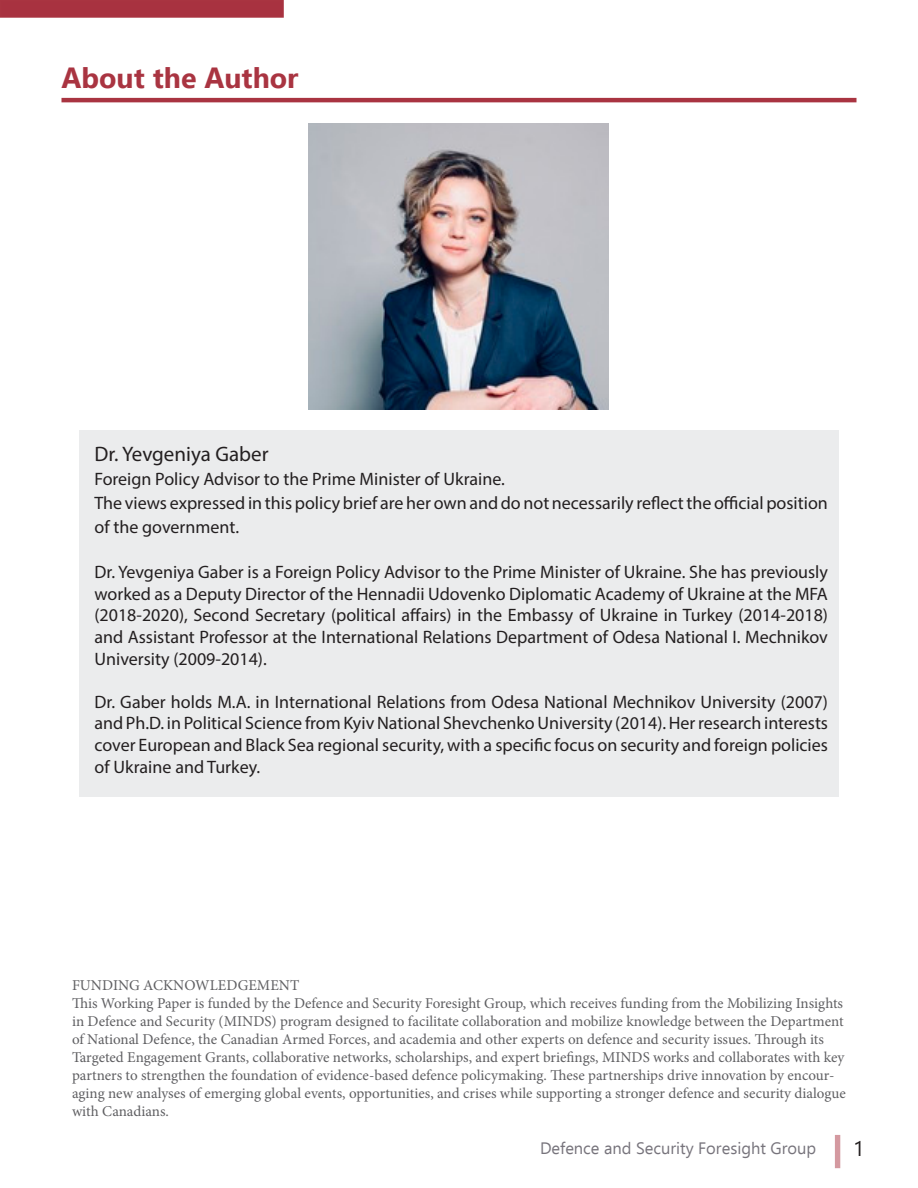
<style>
.page{position:relative;width:918px;height:1188px;background:#fff}
.page>*{position:absolute;margin:0;border:0;box-sizing:border-box;transform-origin:0 0}
.t1{font:700 28.5px "Ebrima";color:#a93441}
.t2{font:21px "Myriad Pro";color:#231f20}
.t3{font:21px "Ebrima";color:#231f20}
.t4{font:18px/21.6px "Myriad Pro";color:#231f20;text-align:justify}
.t5{font:16.5px "Ebrima";color:#77747c}
.t6{font:15px/18px "Minion Pro";color:#5f5f62}
</style>
<div class="page">
<div style="left:835px;top:1135px;width:5px;height:33px;background:#d499a0"></div>
<div style="left:79px;top:430px;width:759px;height:366px;background:#ebeced"></div>
<div style="left:1px;top:1px;width:282px;height:16px;background:#a83240"></div>
<div style="left:0;top:0;width:284px;height:18px;border:2px solid #a93441"></div>
<hr style="left:62px;top:98px;width:794px;height:4px;background:#a93441">
<img style="left:308px;top:123px;width:300px;height:287px">
<p class="t1" style="left:62px;top:55px;width:239px">About the Author</p>
<p class="t2" style="left:94px;top:441px;width:176px">Dr. Yevgeniya Gaber</p>
<p class="t4" style="left:94px;top:468px;width:412px">Foreign Policy Advisor to the Prime Minister of Ukraine.</p>
<p class="t4" style="left:94px;top:490px;width:735px;line-height:24px">The views expressed in this policy brief are her own and do not necessarily reflect the official position of the government.</p>
<p class="t4" style="left:94px;top:561px;width:735px">Dr. Yevgeniya Gaber is a Foreign Policy Advisor to the Prime Minister of Ukraine. She has previously worked as a Deputy Director of the Hennadii Udovenko Diplomatic Academy of Ukraine at the MFA (2018-2020), Second Secretary (political affairs) in the Embassy of Ukraine in Turkey (2014-2018) and Assistant Professor at the International Relations Department of Odesa National I. Mechnikov University (2009-2014).</p>
<p class="t4" style="left:94px;top:691px;width:735px">Dr. Gaber holds M.A. in International Relations from Odesa National Mechnikov University (2007) and Ph.D. in Political Science from Kyiv National Shevchenko University (2014). Her research interests cover European and Black Sea regional security, with a specific focus on security and foreign policies of Ukraine and Turkey.</p>
<p class="t6" style="left:72px;top:976px;width:775px">FUNDING ACKNOWLEDGEMENT<br>This Working Paper is funded by the Defence and Security Foresight Group, which receives funding from the Mobilizing Insights in Defence and Security (MINDS) program designed to facilitate collaboration and mobilize knowledge between the Department of National Defence, the Canadian Armed Forces, and academia and other experts on defence and security issues. Through its Targeted Engagement Grants, collaborative networks, scholarships, and expert briefings, MINDS works and collaborates with key partners to strengthen the foundation of evidence-based defence policymaking. These partnerships drive innovation by encour&shy;aging new analyses of emerging global events, opportunities, and crises while supporting a stronger defence and security dialogue with Canadians.</p>
<p class="t5" style="left:540px;top:1136px;width:278px">Defence and Security Foresight Group</p>
<p class="t3" style="left:853px;top:1133px;width:13px">1</p>
</div>
